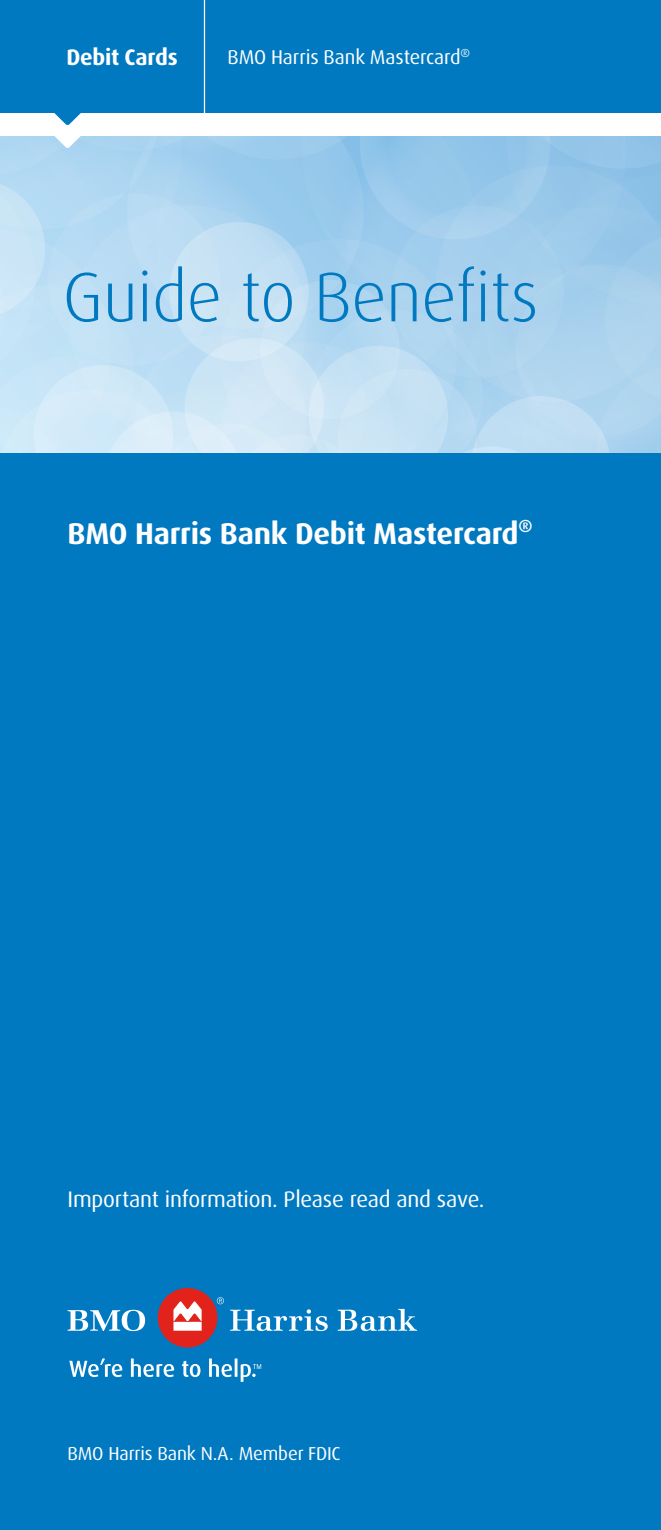
<style>
.page{position:relative;width:661px;height:1530px;background:#fff}
.page>*{position:absolute;margin:0;border:0;box-sizing:border-box;transform-origin:0 0}
.t1{font:300 70px "Dax OT";letter-spacing:-.01em;color:#0079c1}
.t2{font:700 30px "Dax OT";letter-spacing:-.01em;color:#fff}
.t3{font:22.5px "Dax OT";letter-spacing:-.01em;color:#fff}
.t4{font:700 22.5px "Dax OT";letter-spacing:-.01em;color:#fff}
.t5{font:20px "Dax OT";letter-spacing:-.005em;color:#fff}
.t6{font:18.75px "Dax OT";letter-spacing:-.01em;color:#fff}
</style>
<div class="page">
<div style="left:0;top:0;width:660px;height:112px;background:#0079c1"></div>
<svg style="left:0;top:107px;width:660px;height:346px;background:#b4d8f0"></svg>
<div style="left:0;top:453px;width:660px;height:1077px;background:#0079c1"></div>
<svg style="left:69px;top:1358px;width:53px;height:19px"></svg>
<svg style="left:131px;top:1359px;width:43px;height:18px"></svg>
<svg style="left:182px;top:1361px;width:18px;height:16px"></svg>
<svg style="left:209px;top:1359px;width:52px;height:23px"></svg>
<div style="left:217px;top:1297px;width:7px;height:7px;background:#86bfe1;border-radius:50%"></div>
<svg style="left:217px;top:1298px;width:6px;height:6px"></svg>
<svg style="left:68px;top:1310px;width:77px;height:21px"></svg>
<div style="left:158px;top:1288px;width:59px;height:60px;background:#e2231b;border-radius:50%"></div>
<svg style="left:173px;top:1301px;width:28px;height:30px"></svg>
<svg style="left:230px;top:1309px;width:97px;height:22px"></svg>
<svg style="left:337px;top:1309px;width:79px;height:22px"></svg>
<hr style="left:204px;top:0;width:1px;height:115px;background:#fff">
<p class="t4" style="left:66px;top:43px;width:113px">Debit Cards</p>
<p class="t5" style="left:227px;top:45px;width:244px">BMO Harris Bank Mastercard<sup>®</sup></p>
<h1 class="t1" style="left:62px;top:253px;width:477px">Guide to Benefits</h1>
<h2 class="t2" style="left:68px;top:515px;width:466px">BMO Harris Bank Debit Mastercard<sup>®</sup></h2>
<p class="t3" style="left:68px;top:1185px;width:418px">Important information. Please read and save.</p>
<p class="t6" style="left:68px;top:1441px;width:274px">BMO Harris Bank N.A. Member FDIC</p>
</div>
